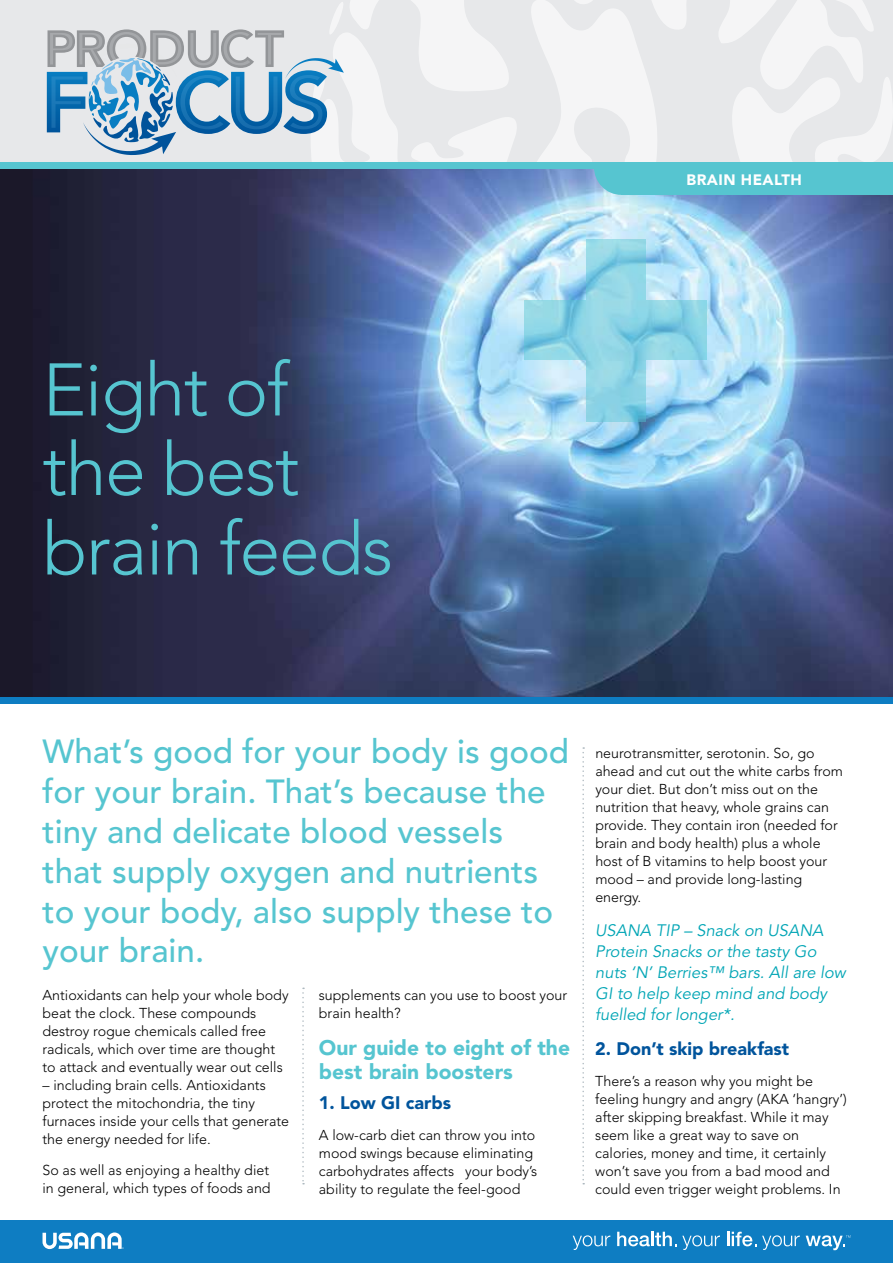
<style>
.page{position:relative;width:893px;height:1263px;background:#fff}
.page>*{position:absolute;margin:0;border:0;box-sizing:border-box;transform-origin:0 0}
.t1{font:300 73.65px/79.5px "Avenir";letter-spacing:-.02em;color:#56c5d0}
.t2{font:500 33.15px/39.9px "Avenir";color:#56c5d0}
.t3{font:900 21px/24px "Avenir";color:#56c5d0}
.t4{font:900 18px "Avenir";color:#00549c}
.t5{font:italic 16.5px/21px "Avenir";color:#00a5b5}
.t6{font:900 15px "Avenir";letter-spacing:.03em;color:#fff}
.t7{font:300 14.25px/18px "Avenir";color:#000}
</style>
<div class="page">
<div style="left:0;top:0;width:893px;height:166px;background:#e7e8ea"></div>
<div style="left:0;top:1220px;width:893px;height:43px;background:#0e7dc2"></div>
<svg style="left:573px;top:1235px;width:37px;height:15px"></svg>
<svg style="left:617px;top:1232px;width:103px;height:18px"></svg>
<svg style="left:727px;top:1232px;width:29px;height:14px"></svg>
<svg style="left:762px;top:1235px;width:38px;height:15px"></svg>
<svg style="left:806px;top:1235px;width:44px;height:15px"></svg>
<svg style="left:43px;top:1232px;width:81px;height:17px"></svg>
<svg style="left:302px;top:987px;width:2px;height:197px"></svg>
<svg style="left:582px;top:747px;width:2px;height:437px"></svg>
<img style="left:0;top:168px;width:893px;height:529px">
<div style="left:0;top:162px;width:893px;height:6px;background:#56c5d0"></div>
<svg style="left:47px;top:0;width:846px;height:407px"></svg>
<div style="left:0;top:697px;width:893px;height:7px;background:#0e7dc2"></div>
<svg style="left:524px;top:301px;width:183px;height:59px;background:#87d1e3"></svg>
<svg style="left:586px;top:239px;width:59px;height:182px;background:#8cd3e4"></svg>
<p class="t6" style="left:686px;top:170px;width:117px">BRAIN HEALTH</p>
<h1 class="t1" style="left:43px;top:351px;width:352px">Eight of the best brain feeds</h1>
<h2 class="t2" style="left:43px;top:733px;width:528px">What’s good for your body is good for your brain. That’s because the tiny and delicate blood vessels that supply oxygen and nutrients to your body, also supply these to your brain.</h2>
<p class="t7" style="left:43px;top:986px;width:248px">Antioxidants can help your whole body beat the clock. These compounds destroy rogue chemicals called free radicals, which over time are thought to attack and eventually wear out cells</p>
<p class="t7" style="left:43px;top:1076px;width:248px">– including brain cells. Antioxidants protect the mitochondria, the tiny furnaces inside your cells that generate the energy needed for life.</p>
<p class="t7" style="left:43px;top:1161px;width:230px">So as well as enjoying a healthy diet in general, which types of foods and</p>
<p class="t7" style="left:319px;top:986px;width:250px">supplements can you use to boost your brain health?</p>
<h3 class="t3" style="left:319px;top:1035px;width:253px">Our guide to eight of the best brain boosters</h3>
<p class="t4" style="left:319px;top:1092px;width:134px">1. Low GI carbs</p>
<p class="t7" style="left:319px;top:1126px;width:220px">A low-carb diet can throw you into mood swings because eliminating carbohydrates affects your body’s ability to regulate the feel-good</p>
<p class="t7" style="left:595px;top:744px;width:249px">neurotransmitter, serotonin. So, go ahead and cut out the white carbs from your diet. But don’t miss out on the nutrition that heavy, whole grains can provide. They contain iron (needed for brain and body health) plus a whole host of B vitamins to help boost your mood – and provide long-lasting energy.</p>
<p class="t5" style="left:595px;top:920px;width:252px">USANA TIP – Snack on USANA<br>Protein Snacks or the tasty Go nuts ‘N’ Berries™ bars. All are low<br>GI to help keep mind and body fuelled for longer*.</p>
<p class="t4" style="left:595px;top:1038px;width:195px">2. Don’t skip breakfast</p>
<p class="t7" style="left:595px;top:1072px;width:253px">There’s a reason why you might be feeling hungry and angry (AKA ‘hangry’) after skipping breakfast. While it may seem like a great way to save on calories, money and time, it certainly won’t save you from a bad mood and could even trigger weight problems. In</p>
</div>
